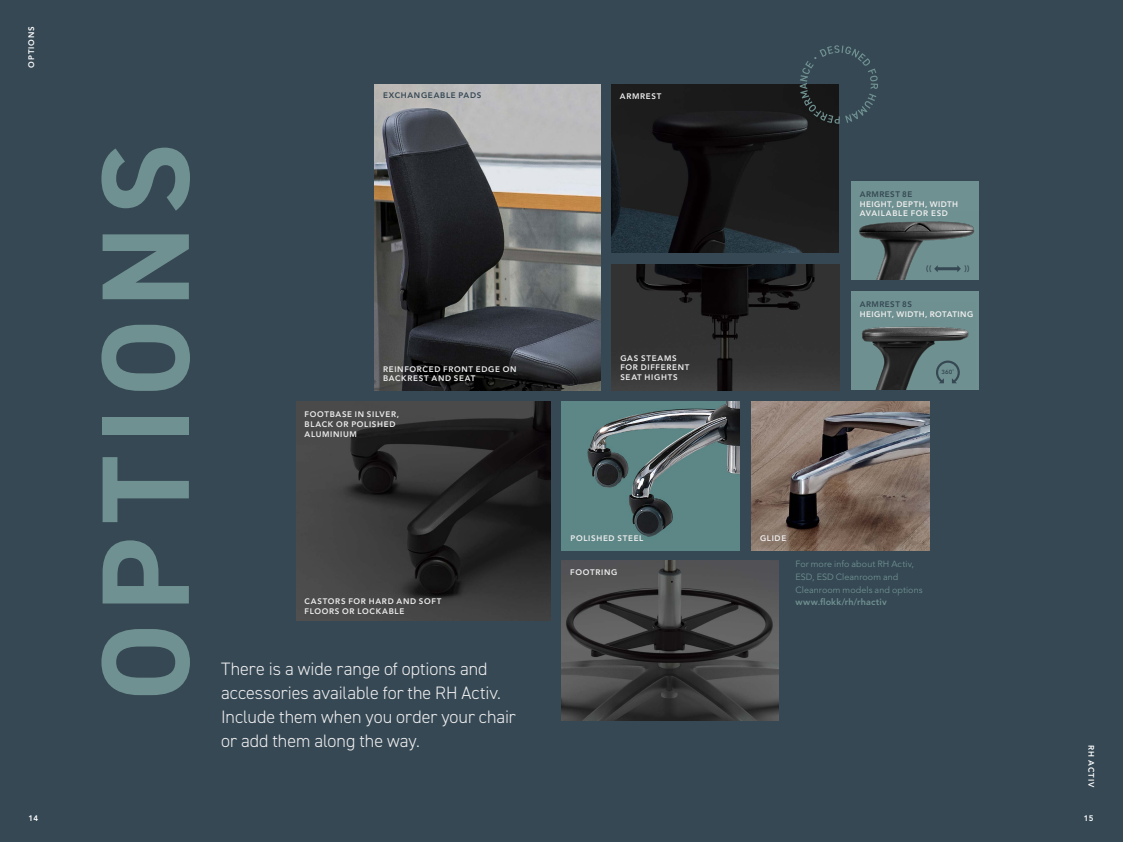
<style>
.page{position:relative;width:1123px;height:842px;background:#354854}
.page>*{position:absolute;margin:0;border:0;box-sizing:border-box;transform-origin:0 0}
.t1{font:700 125px "DIN2014";letter-spacing:.09em;color:#709191}
.t2{font:300 18px/24.3px "DIN2014";color:#eeedee}
.t3{font:9px/12.6px "Avenir LT Std";letter-spacing:.01em;color:#709191}
.t4{font:800 9px "Avenir LT Std";letter-spacing:.015em;color:#709191}
.t5{font:800 8px/9.6px "Avenir LT Std";letter-spacing:.085em;color:#eeedee}
.t6{font:800 8px/9.6px "Avenir LT Std";letter-spacing:.06em;color:#eeedee}
.t7{font:800 8px "Avenir LT Std";letter-spacing:.06em;color:#354854}
.t8{font:800 8px "Avenir LT Std";letter-spacing:.055em;color:#eeedee}
.t9{font:800 8px "Avenir LT Std";letter-spacing:.115em;color:#fff}
.t10{font:800 8px "Avenir LT Std";letter-spacing:.085em;color:#354854}
.t11{font:800 6px "Avenir LT Std";color:#354854}
</style>
<div class="page">
<img style="left:296px;top:402px;width:254px;height:219px">
<img style="left:562px;top:560px;width:217px;height:161px">
<img style="left:611px;top:84px;width:228px;height:169px">
<img style="left:374px;top:84px;width:226px;height:306px">
<img style="left:612px;top:264px;width:227px;height:126px">
<div style="left:851px;top:291px;width:128px;height:99px;background:#709191"></div>
<img style="left:862px;top:326px;width:107px;height:64px">
<svg style="left:936px;top:361px;width:23px;height:22px"></svg>
<svg style="left:799px;top:45px;width:79px;height:79px"></svg>
<img style="left:751px;top:402px;width:178px;height:148px">
<div style="left:851px;top:181px;width:128px;height:99px;background:#709191"></div>
<img style="left:859px;top:221px;width:116px;height:59px">
<hr style="left:937px;top:267px;width:21px;height:3px;background:#354854">
<svg style="left:934px;top:265px;width:3px;height:7px"></svg>
<svg style="left:957px;top:265px;width:3px;height:7px"></svg>
<img style="left:562px;top:402px;width:177px;height:148px">
<p class="t9" style="left:27px;top:68px;width:43px;rotate:-90deg">OPTIONS</p>
<h1 class="t1" style="left:63px;top:701px;width:559px;rotate:-90deg">OPTIONS</h1>
<p class="t10" style="left:383px;top:91px;width:100px">EXCHANGEABLE PADS</p>
<p class="t5" style="left:620px;top:91px;width:43px">ARMREST</p>
<p class="t5" style="left:383px;top:364px;width:135px">REINFORCED FRONT EDGE ON<br>BACKREST AND SEAT</p>
<p class="t5" style="left:620px;top:353px;width:70px">GAS STEAMS<br>FOR DIFFERENT<br>SEAT HIGHTS</p>
<p class="t5" style="left:304px;top:410px;width:96px">FOOTBASE IN SILVER,<br>BLACK OR POLISHED<br>ALUMINIUM</p>
<p class="t5" style="left:304px;top:596px;width:138px">CASTORS FOR HARD AND SOFT<br>FLOORS OR LOCKABLE</p>
<h2 class="t2" style="left:221px;top:656px;width:296px">There is a wide range of options and accessories available for the RH Activ.<br>Include them when you order your chair or add them along the way.</h2>
<p class="t5" style="left:570px;top:533px;width:74px">POLISHED STEEL</p>
<p class="t5" style="left:570px;top:567px;width:49px">FOOTRING</p>
<p class="t7" style="left:859px;top:189px;width:54px">ARMREST 8E</p>
<p class="t6" style="left:859px;top:199px;width:100px">HEIGHT, DEPTH, WIDTH<br>AVAILABLE FOR ESD</p>
<p class="t7" style="left:926px;top:264px;width:7px">((</p>
<p class="t7" style="left:964px;top:264px;width:7px">))</p>
<p class="t7" style="left:859px;top:300px;width:54px">ARMREST 8S</p>
<p class="t8" style="left:859px;top:309px;width:115px">HEIGHT, WIDTH, ROTATING</p>
<p class="t11" style="left:941px;top:369px;width:14px">360˚</p>
<p class="t5" style="left:760px;top:533px;width:28px">GLIDE</p>
<p class="t3" style="left:795px;top:558px;width:129px">For more info about RH Activ,<br>ESD, ESD Cleanroom and<br>Cleanroom models and options</p>
<p class="t4" style="left:795px;top:597px;width:93px">www.flokk/rh/rhactiv</p>
<p class="t9" style="left:1096px;top:745px;width:44px;rotate:90deg">RH ACTIV</p>
<p class="t9" style="left:28px;top:813px;width:11px">14</p>
<p class="t9" style="left:1083px;top:813px;width:11px">15</p>
</div>
